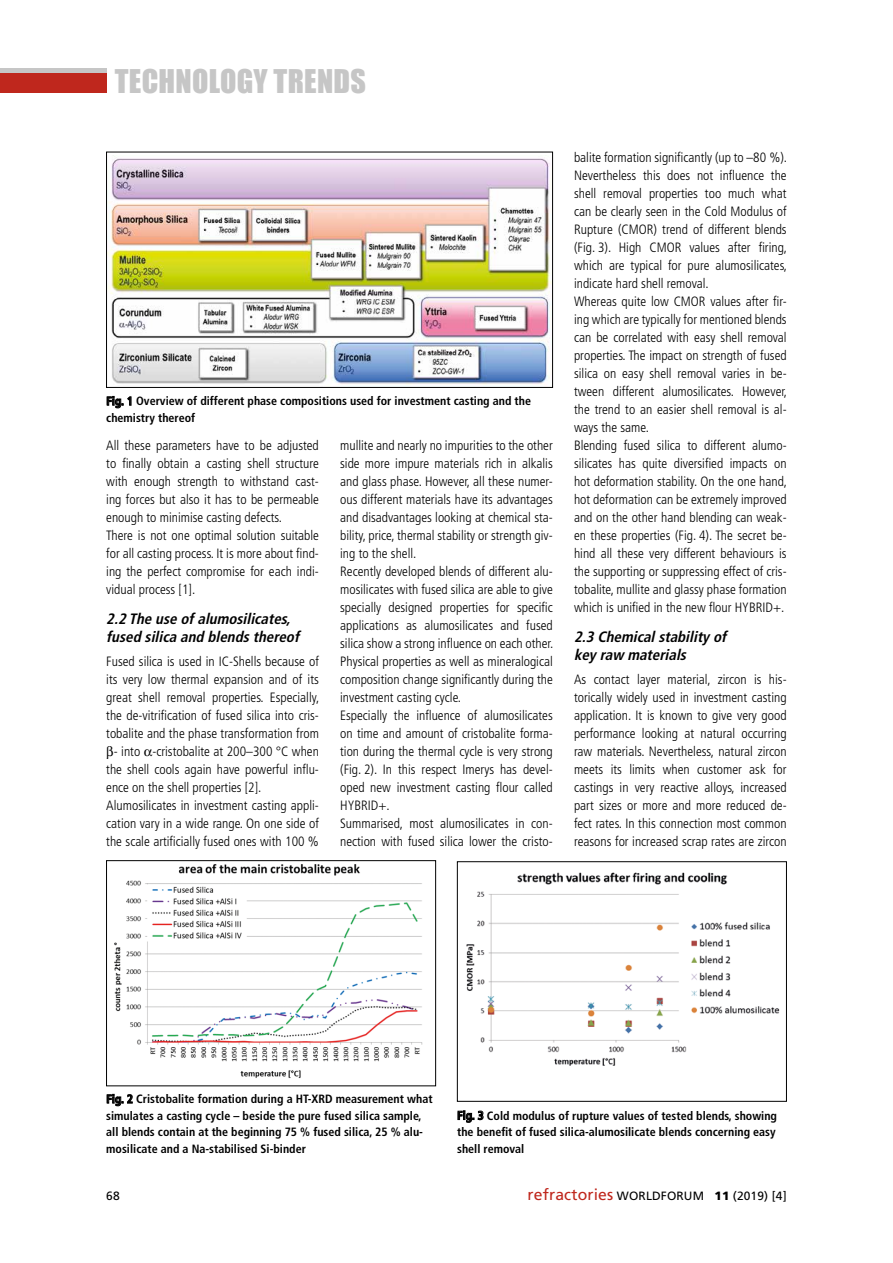
<style>
.page{position:relative;width:893px;height:1263px;background:#fff}
.page>*{position:absolute;margin:0;border:0;box-sizing:border-box;transform-origin:0 0}
.t1{font:30px "Impact";letter-spacing:.01em;color:#c6c6c6}
.t2{font:italic 700 condensed 15px/18px "Frutiger";color:#000}
.t3{font:300 condensed 13.5px/18px "Frutiger";color:#000}
.t4{font:700 condensed 12px/16.5px "Frutiger";color:#000}
.t5{font:12px "Frutiger";letter-spacing:.01em;color:#000}
.s1{font-size:15.75px;color:#bf271d}
.s2{font-weight:900}
</style>
<div class="page">
<div style="left:0;top:68px;width:106px;height:5px;background:#c6c6c6"></div>
<div style="left:0;top:73px;width:106px;height:20px;background:#bf271d"></div>
<img style="left:108px;top:156px;width:443px;height:229px">
<div style="left:106px;top:152px;width:447px;height:236px;border:1px solid #000"></div>
<svg style="left:107px;top:396px;width:24px;height:12px"></svg>
<svg style="left:107px;top:1094px;width:26px;height:12px"></svg>
<img style="left:114px;top:864px;width:309px;height:215px">
<div style="left:106px;top:860px;width:330px;height:226px;border:1px solid #000"></div>
<svg style="left:458px;top:1110px;width:25px;height:12px"></svg>
<img style="left:466px;top:872px;width:314px;height:194px">
<div style="left:457px;top:861px;width:330px;height:240px;border:1px solid #000"></div>
<h1 class="t1" style="left:115px;top:58px;width:253px">TECHNOLOGY TRENDS</h1>
<p class="t4" style="left:106px;top:393px;width:426px">Fig. 1 Overview of different phase compositions used for investment casting and the chemistry thereof</p>
<p class="t3" style="left:106px;top:437px;width:214px">All these parameters have to be adjusted to finally obtain a casting shell structure with enough strength to withstand cast&shy;ing forces but also it has to be permeable enough to minimise casting defects.<br>There is not one optimal solution suitable for all casting process. It is more about find&shy;ing the perfect compromise for each indi&shy;vidual process [1].</p>
<p class="t2" style="left:106px;top:610px;width:198px">2.2 The use ofalumosilicates, fused silica and blendsthereof</p>
<p class="t3" style="left:106px;top:653px;width:215px;text-align:justify">Fused silica is used in IC-Shells because of its very low thermal expansion and of its great shell removal properties. Especially, the de-vitrification of fused silica into cris&shy;tobalite and the phase transformation from</p>
<p class="t3" style="left:106px;top:743px;width:214px;text-indent:7px">- into -cristobalite at 200–300 °C when the shell cools again have powerful influ&shy;ence on the shell properties [2].<br>Alumosilicates in investment casting appli&shy;cation vary in a wide range. On one side of the scale artificially fused ones with 100 %</p>
<p class="t3" style="left:340px;top:436px;width:215px">mullite and nearly no impurities to the other side more impure materials rich in alkalis and glass phase. However, all these numer&shy;ous different materials have its advantages and disadvantages looking at chemical sta&shy;bility, price, thermal stability or strength giv&shy;ing to the shell.<br>Recently developed blends of different alu&shy;mosilicates with fused silica are able to give specially designed properties for specific applications as alumosilicates and fused silica show a strong influence on each other.<br>Physical properties as well as mineralogical composition change significantly during the investment casting cycle.<br>Especially the influence of alumosilicates on time and amount of cristobalite forma&shy;tion during the thermal cycle is very strong (Fig. 2). In this respect Imerys has devel&shy;oped new investment casting flour called HYBRID+.<br>Summarised, most alumosilicates in con&shy;nection with fused silica lower the cristo-</p>
<p class="t3" style="left:574px;top:148px;width:215px">balite formation significantly (up to –80 %).<br>Nevertheless this does not influence the shell removal properties too much what can be clearly seen in the Cold Modulus of Rupture (CMOR) trend of different blends (Fig. 3). High CMOR values after firing, which are typical for pure alumosilicates, indicate hard shell removal.<br>Whereas quite low CMOR values after fir&shy;ing which are typically for mentioned blends can be correlated with easy shell removal properties. The impact on strength of fused silica on easy shell removal varies in be&shy;tween different alumosilicates. However, the trend to an easier shell removal is al&shy;ways the same.<br>Blending fused silica to different alumo&shy;silicates has quite diversified impacts on hot deformation stability. On the one hand, hot deformation can be extremely improved and on the other hand blending can weak&shy;en these properties (Fig. 4). The secret be&shy;hind all these very different behaviours is the supporting or suppressing effect of cris&shy;tobalite, mullite and glassy phase formation which is unified in the new flour HYBRID+.</p>
<p class="t2" style="left:574px;top:628px;width:157px">2.3 Chemicalstabilityof keyraw materials</p>
<p class="t3" style="left:574px;top:671px;width:214px;text-align:justify">As contact layer material, zircon is his&shy;torically widely used in investment casting application. It is known to give very good performance looking at natural occurring raw materials. Nevertheless, natural zircon meets its limits when customer ask for castings in very reactive alloys, increased part sizes or more and more reduced de&shy;fect rates. In this connection most common reasons for increased scrap rates are zircon</p>
<p class="t4" style="left:106px;top:1091px;width:328px">Fig. 2 Cristobalite formation during a HT-XRD measurement what simulates a casting cycle – beside the pure fused silica sample, all blends contain at the beginning 75 % fused silica, 25 % alu&shy;mosilicate and a Na-stabilised Si-binder</p>
<p class="t4" style="left:457px;top:1107px;width:321px;text-align:justify">Fig. 3 Cold modulus of rupture values of tested blends, showing the benefit of fused silica-alumosilicate blends concerning easy shell removal</p>
<p class="t5" style="left:106px;top:1189px;width:15px">68</p>
<p class="t5" style="left:528px;top:1189px;width:261px"><span class="s1">refractories</span> WORLDFORUM <span class="s2">11</span> (2019) [4]</p>
</div>
